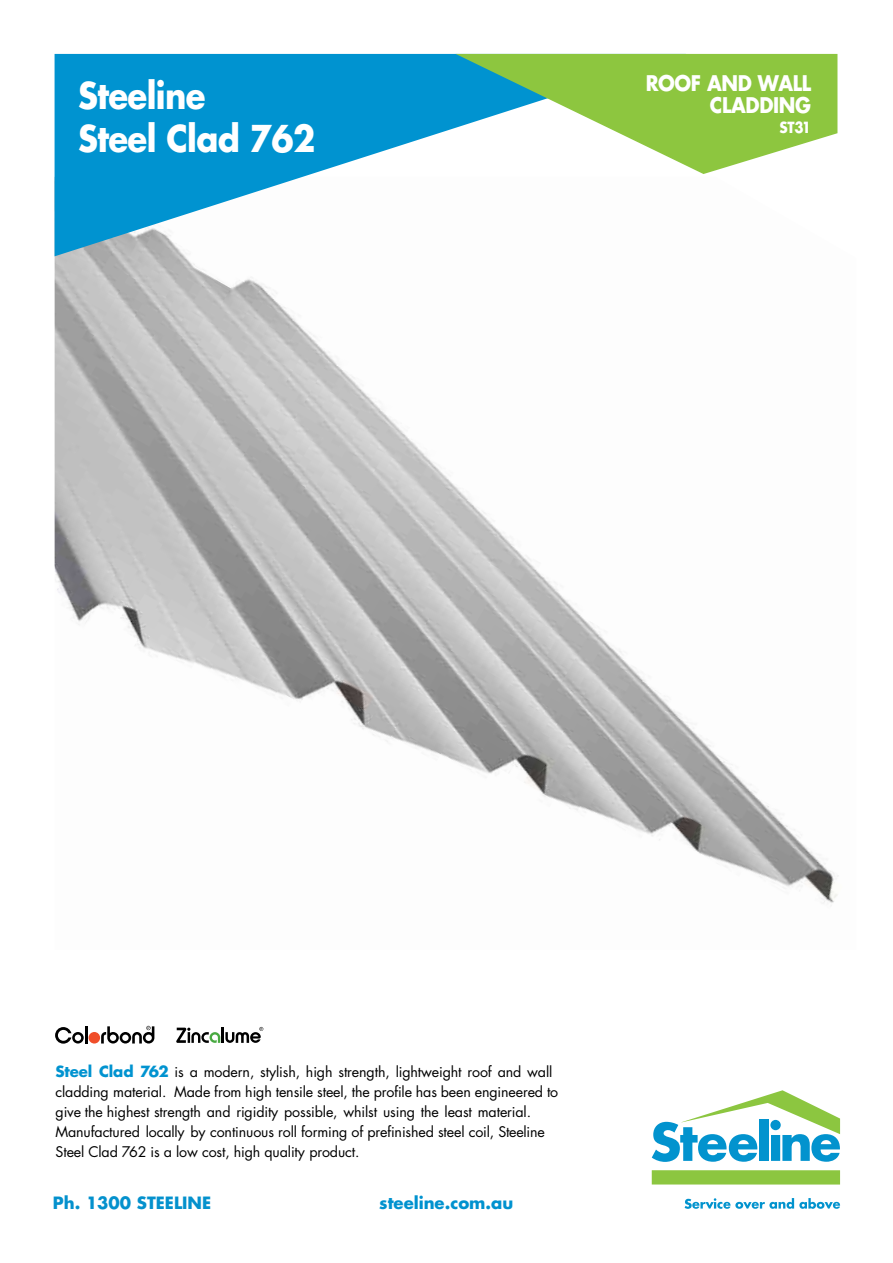
<style>
.page{position:relative;width:893px;height:1263px;background:#fff}
.page>*{position:absolute;margin:0;border:0;box-sizing:border-box;transform-origin:0 0}
.t1{font:700 36px/43.2px "Futura";letter-spacing:-.02em;color:#fff;scale:.9 1}
.t2{font:700 21px/22.2px "Futura";letter-spacing:-.02em;color:#fff;text-align:right;scale:.9 1}
.t3{font:700 16.5px "Futura";color:#0491cd}
.t4{font:700 16.5px "Futura";color:#0092cf}
.t5{font:700 15px "Futura";color:#fff;scale:.9 1}
.t6{font:14.25px/20.1px "Futura";letter-spacing:-.01em;color:#000}
.s1{font-weight:700;font-size:15px;color:#0093d0}
</style>
<div class="page">
<img style="left:55px;top:256px;width:784px;height:648px">
<svg style="left:55px;top:1027px;width:29px;height:17px"></svg>
<hr style="left:85px;top:1026px;width:3px;height:17px;background:#000">
<div style="left:89px;top:1032px;width:11px;height:11px;background:#f04e2a;border-radius:50%"></div>
<svg style="left:101px;top:1026px;width:53px;height:17px"></svg>
<svg style="left:176px;top:1027px;width:87px;height:16px"></svg>
<svg style="left:55px;top:54px;width:401px;height:202px;fill:#0093d0"></svg>
<svg style="left:456px;top:54px;width:381px;height:120px;fill:#8dc63f"></svg>
<div style="left:652px;top:1170px;width:188px;height:14px;background:#8cc640"></div>
<svg style="left:652px;top:1090px;width:188px;height:72px"></svg>
<svg style="left:685px;top:1198px;width:155px;height:11px"></svg>
<p class="t1" style="left:78px;top:73px;width:265px">Steeline<br>Steel Clad 762</p>
<p class="t2" style="left:646px;top:72px;width:185px">ROOF AND WALL<br>CLADDING</p>
<p class="t5" style="left:779px;top:117px;width:37px">ST31</p>
<p class="t6" style="left:56px;top:1062px;width:504px"><span class="s1">Steel Clad 762</span> is a modern, stylish, high strength, lightweight roof and wall cladding material. Made from high tensile steel, the profile has been engineered to give the highest strength and rigidity possible, whilst using the least material.<br>Manufactured locally by continuous roll forming of prefinished steel coil, Steeline Steel Clad 762 is a low cost, high quality product.</p>
<p class="t3" style="left:53px;top:1192px;width:160px">Ph. 1300 STEELINE</p>
<p class="t4" style="left:379px;top:1192px;width:136px">steeline.com.au</p>
</div>
